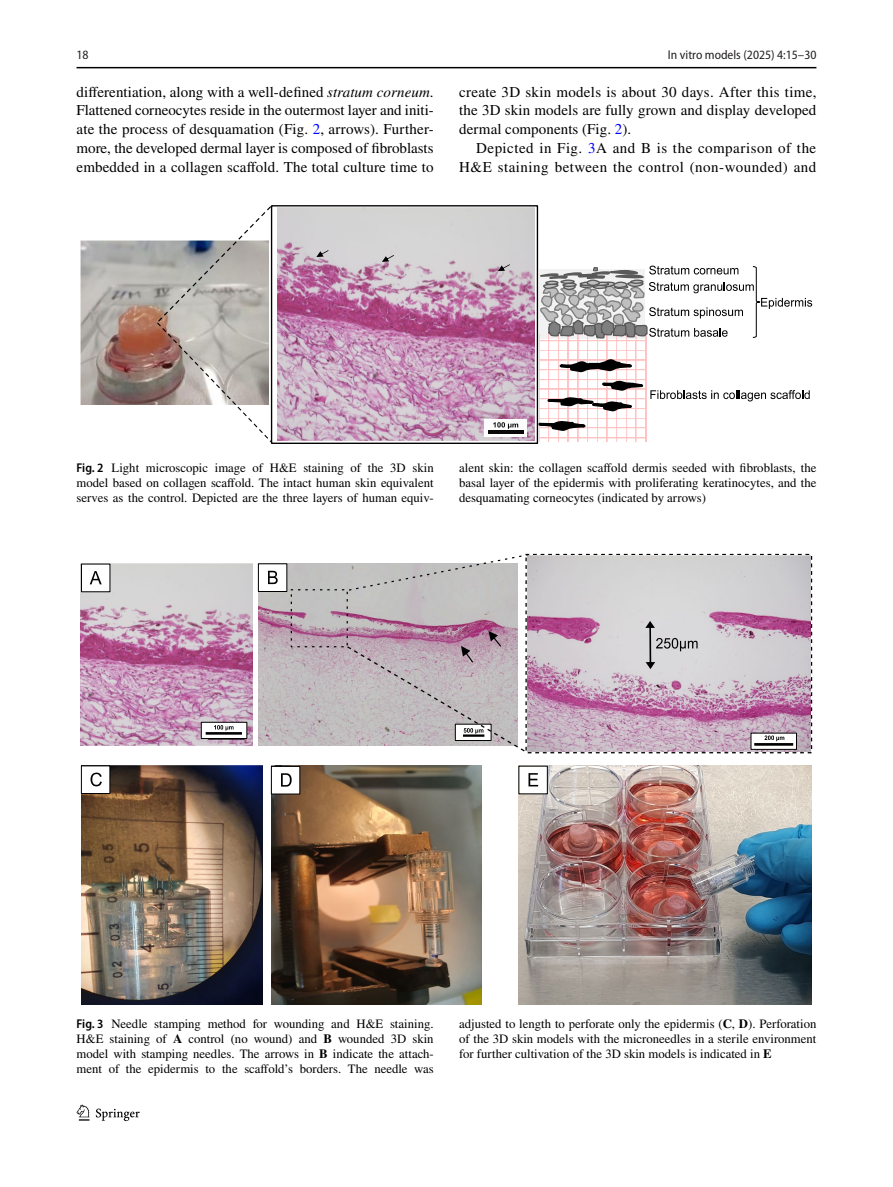
<style>
.page{position:relative;width:893px;height:1187px;background:#fff}
.page>*{position:absolute;margin:0;border:0;box-sizing:border-box;transform-origin:0 0}
.t1{font:15px/18.8px "STIX";letter-spacing:.01em;color:#000;text-align:justify}
.t2{font:15px/18.8px "STIX";letter-spacing:.03em;color:#000;text-align:right}
.t3{font:12.75px/15px "STIX";color:#000;text-align:justify}
.t4{font:semi-condensed 12.75px "Myriad Pro";color:#231f20}
.s1{font-style:italic}
.s2{color:#00f}
.s3{font-family:"Myriad Pro";font-weight:600;font-stretch:semi-condensed}
.s4{font-weight:700}
</style>
<div class="page">
<hr style="left:77px;top:67px;width:739px;height:1px;background:#000">
<svg style="left:77px;top:1104px;width:12px;height:16px"></svg>
<svg style="left:96px;top:1108px;width:44px;height:12px"></svg>
<img style="left:81px;top:241px;width:75px;height:164px">
<div style="left:271px;top:205px;width:267px;height:239px;border:1px solid #000"></div>
<svg style="left:156px;top:205px;width:119px;height:238px"></svg>
<img style="left:277px;top:208px;width:257px;height:232px">
<svg style="left:316px;top:250px;width:13px;height:7px"></svg>
<svg style="left:382px;top:255px;width:12px;height:7px"></svg>
<svg style="left:498px;top:264px;width:12px;height:7px"></svg>
<div style="left:485px;top:419px;width:42px;height:17px;background:#fbfcfb"></div>
<hr style="left:488px;top:430px;width:35px;height:3px;background:#090707">
<svg style="left:493px;top:422px;width:25px;height:7px"></svg>
<svg style="left:537px;top:265px;width:275px;height:176px"></svg>
<img style="left:271px;top:765px;width:210px;height:239px">
<img style="left:81px;top:765px;width:181px;height:239px">
<img style="left:81px;top:563px;width:172px;height:182px">
<img style="left:518px;top:765px;width:294px;height:239px">
<div style="left:525px;top:554px;width:287px;height:199px;border:1px dashed #000"></div>
<img style="left:527px;top:555px;width:283px;height:196px">
<img style="left:258px;top:563px;width:259px;height:182px">
<svg style="left:346px;top:554px;width:183px;height:37px"></svg>
<div style="left:258px;top:563px;width:29px;height:29px;background:#fff;border:1px solid #000"></div>
<svg style="left:268px;top:570px;width:10px;height:14px"></svg>
<div style="left:81px;top:564px;width:29px;height:27px;background:#fff"></div>
<svg style="left:90px;top:571px;width:12px;height:13px"></svg>
<div style="left:81px;top:765px;width:29px;height:28px;background:#fff"></div>
<div style="left:81px;top:765px;width:29px;height:28px;border:1px solid #000"></div>
<svg style="left:91px;top:772px;width:11px;height:14px"></svg>
<div style="left:518px;top:765px;width:30px;height:29px;background:#fff"></div>
<svg style="left:528px;top:773px;width:10px;height:13px"></svg>
<div style="left:201px;top:722px;width:46px;height:16px;background:#fff;border:1px solid #000"></div>
<div style="left:751px;top:732px;width:46px;height:17px;background:linear-gradient(to right,#fff,#fefefe)"></div>
<svg style="left:214px;top:725px;width:20px;height:5px"></svg>
<svg style="left:764px;top:735px;width:20px;height:6px"></svg>
<hr style="left:206px;top:732px;width:36px;height:2px;background:#000">
<hr style="left:754px;top:743px;width:39px;height:2px;background:#000">
<svg style="left:346px;top:631px;width:182px;height:122px;background:#c1b5bc"></svg>
<svg style="left:645px;top:621px;width:53px;height:48px;background:#c1c1c3"></svg>
<div style="left:271px;top:766px;width:29px;height:28px;background:#fff;border:1px solid #000"></div>
<svg style="left:281px;top:773px;width:11px;height:13px"></svg>
<p class="t4" style="left:77px;top:50px;width:14px">18</p>
<p class="t4" style="left:668px;top:50px;width:150px">In vitro models (2025) 4:15–30</p>
<p class="t1" style="left:77px;top:83px;width:359px">differentiation, along with a well-defined <span class="s1">stratum corneum</span>.<br>Flattened corneocytes reside in the outermost layer and initi&shy;ate the process of desquamation (Fig. <span class="s2">2</span>, arrows). Further&shy;more, the developed dermal layer is composed of fibroblasts embedded in a collagen scaffold. The total culture time to</p>
<p class="t1" style="left:459px;top:83px;width:359px">create 3D skin models is about 30 days. After this time, the 3D skin models are fully grown and display developed dermal components (Fig. <span class="s2">2</span>).</p>
<p class="t2" style="left:459px;top:139px;width:359px">Depicted in Fig. <span class="s2">3</span>A and B is the comparison of the<br>H&amp;E staining between the control (non-wounded) and</p>
<p class="t3" style="left:77px;top:460px;width:359px"><span class="s3">Fig. 2</span> Light microscopic image of H&amp;E staining of the 3D skin model based on collagen scaffold. The intact human skin equivalent serves as the control. Depicted are the three layers of human equiv-</p>
<p class="t3" style="left:459px;top:460px;width:359px">alent skin: the collagen scaffold dermis seeded with fibroblasts, the basal layer of the epidermis with proliferating keratinocytes, and the desquamating corneocytes (indicated by arrows)</p>
<p class="t3" style="left:77px;top:1017px;width:359px"><span class="s3">Fig. 3</span> Needle stamping method for wounding and H&amp;E staining.<br>H&amp;E staining of <span class="s4">A</span> control (no wound) and <span class="s4">B</span> wounded 3D skin model with stamping needles. The arrows in <span class="s4">B</span> indicate the attach&shy;ment of the epidermis to the scaffold’s borders. The needle was</p>
<p class="t3" style="left:459px;top:1017px;width:359px">adjusted to length to perforate only the epidermis (<span class="s4">C</span>, <span class="s4">D</span>). Perforation of the 3D skin models with the microneedles in a sterile environment for further cultivation of the 3D skin models is indicated in <span class="s4">E</span></p>
</div>
